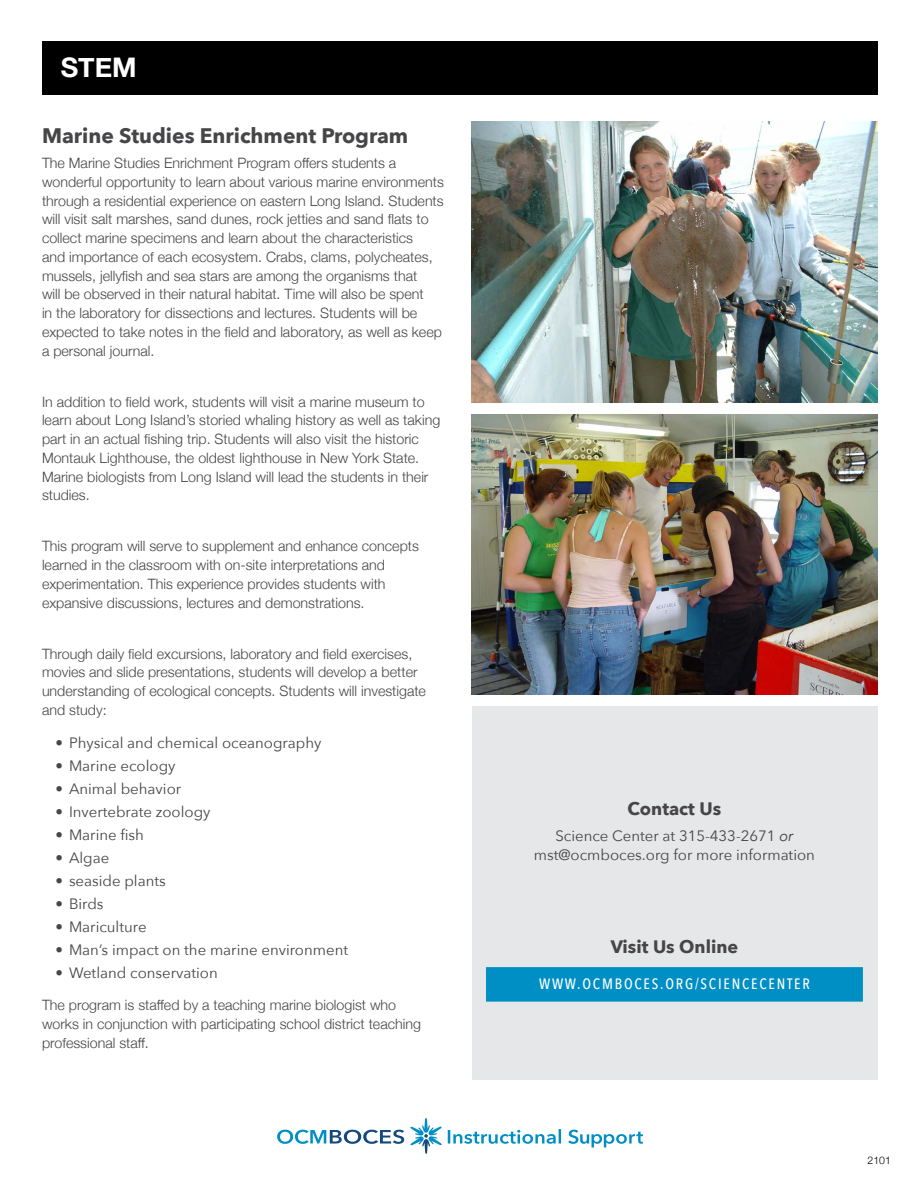
<style>
.page{position:relative;width:918px;height:1188px;background:#fff}
.page>*{position:absolute;margin:0;border:0;box-sizing:border-box;transform-origin:0 0}
.t1{font:700 27px "Helvetica Neue";color:#fff}
.t2{font:700 21px "Avenir Next";color:#464547}
.t3{font:700 18px "Avenir Next";color:#464547}
.t4{font:15px/19.5px "Avenir Next";color:#464547;text-align:center}
.t5{font:500 15px "Avenir Next Condensed";letter-spacing:.12em;color:#fff}
.t6{font:300 14.25px/18.8px "Helvetica Neue";color:#464547}
.t7{font:300 10.5px "Helvetica Neue";color:#000}
.s1{font-style:italic}
</style>
<div class="page">
<div style="left:42px;top:41px;width:836px;height:54px;background:#000"></div>
<svg style="left:410px;top:1118px;width:32px;height:36px"></svg>
<svg style="left:448px;top:1129px;width:195px;height:18px"></svg>
<svg style="left:277px;top:1130px;width:127px;height:14px"></svg>
<img style="left:472px;top:122px;width:406px;height:280px">
<img style="left:472px;top:414px;width:406px;height:281px">
<div style="left:472px;top:706px;width:406px;height:374px;background:#e6e7e8"></div>
<div style="left:486px;top:967px;width:377px;height:35px;background:#008fc5"></div>
<h1 class="t1" style="left:61px;top:46px;width:78px">STEM</h1>
<h2 class="t2" style="left:42px;top:117px;width:368px">Marine Studies Enrichment Program</h2>
<p class="t6" style="left:42px;top:153px;width:403px">The Marine Studies Enrichment Program offers students a wonderful opportunity to learn about various marine environments through a residential experience on eastern Long Island. Students will visit salt marshes, sand dunes, rock jetties and sand flats to collect marine specimens and learn about the characteristics<br>and importance of each ecosystem. Crabs, clams, polycheates, mussels, jellyfish and sea stars are among the organisms that<br>will be observed in their natural habitat. Time will also be spent<br>in the laboratory for dissections and lectures. Students will be expected to take notes in the field and laboratory, as well as keep a personal journal.</p>
<p class="t6" style="left:42px;top:391px;width:400px">In addition to field work, students will visit a marine museum to learn about Long Island’s storied whaling history as well as taking part in an actual fishing trip. Students will also visit the historic Montauk Lighthouse, the oldest lighthouse in New York State.<br>Marine biologists from Long Island will lead the students in their studies.</p>
<p class="t6" style="left:42px;top:536px;width:378px">This program will serve to supplement and enhance concepts learned in the classroom with on-site interpretations and experimentation. This experience provides students with expansive discussions, lectures and demonstrations.</p>
<p class="t6" style="left:42px;top:643px;width:386px">Through daily field excursions, laboratory and field exercises, movies and slide presentations, students will develop a better understanding of ecological concepts. Students will investigate and study:</p>
<p class="t4" style="left:56px;top:732px;width:267px">• Physical and chemical oceanography</p>
<p class="t4" style="left:56px;top:755px;width:121px">• Marine ecology</p>
<p class="t4" style="left:56px;top:778px;width:127px">• Animal behavior</p>
<p class="t4" style="left:56px;top:801px;width:156px">• Invertebrate zoology</p>
<p class="t4" style="left:56px;top:824px;width:90px">• Marine fish</p>
<p class="t4" style="left:56px;top:847px;width:55px">• Algae</p>
<p class="t4" style="left:56px;top:870px;width:112px">• seaside plants</p>
<p class="t4" style="left:56px;top:893px;width:50px">• Birds</p>
<p class="t4" style="left:56px;top:916px;width:93px">• Mariculture</p>
<p class="t4" style="left:56px;top:939px;width:294px">• Man’s impact on the marine environment</p>
<p class="t4" style="left:56px;top:962px;width:164px">• Wetland conservation</p>
<p class="t6" style="left:42px;top:995px;width:381px">The program is staffed by a teaching marine biologist who works in conjunction with participating school district teaching professional staff.</p>
<p class="t3" style="left:628px;top:793px;width:95px">Contact Us</p>
<p class="t4" style="left:534px;top:825px;width:283px">Science Center at 315-433-2671 <span class="s1">or </span>mst@ocmboces.org for more information</p>
<p class="t3" style="left:611px;top:931px;width:129px">Visit Us Online</p>
<p class="t5" style="left:539px;top:974px;width:272px">WWW.OCMBOCES.ORG/SCIENCECENTER</p>
<p class="t7" style="left:868px;top:1152px;width:25px">2101</p>
</div>
